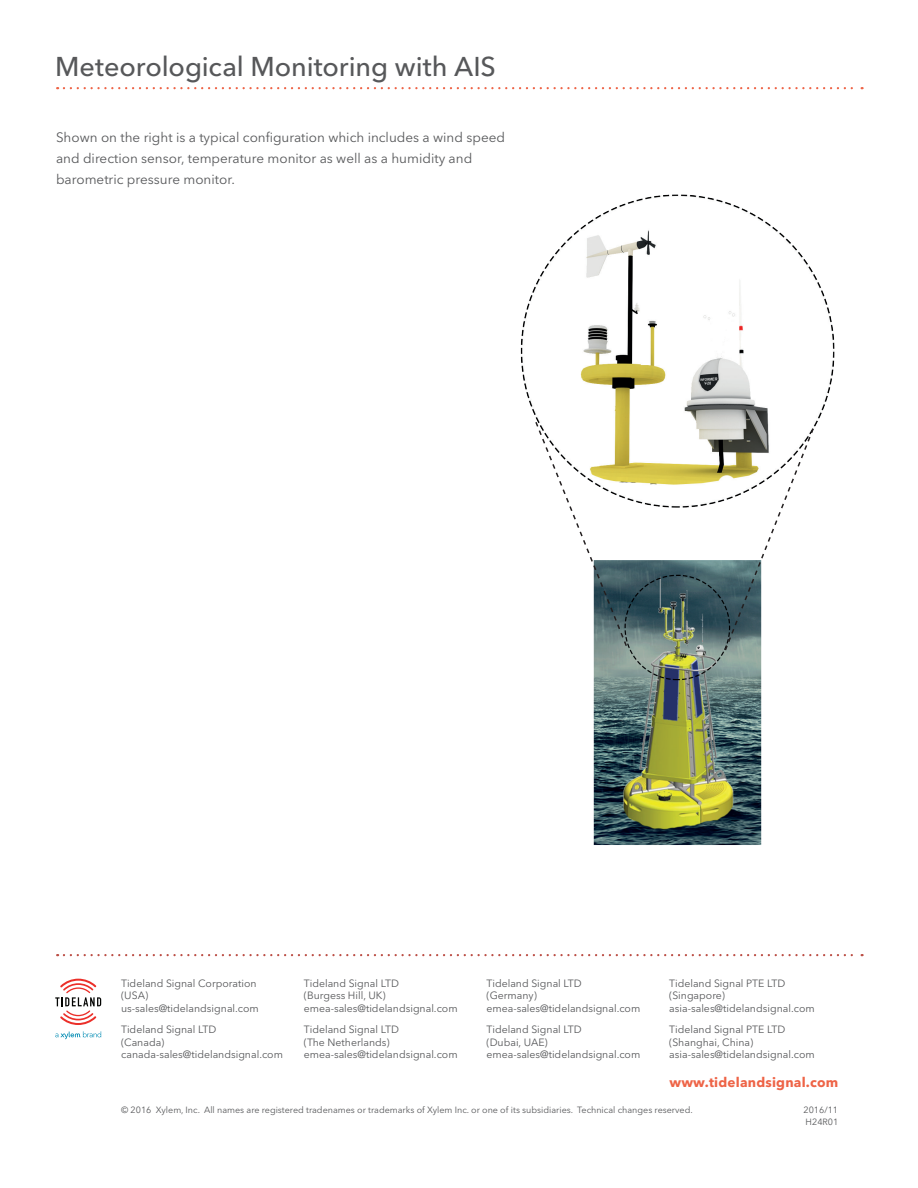
<style>
.page{position:relative;width:918px;height:1188px;background:#fff}
.page>*{position:absolute;margin:0;border:0;box-sizing:border-box;transform-origin:0 0}
.t1{font:500 27px "Avenir Next LT Pro";letter-spacing:-.005em;color:#57585a}
.t2{font:13.5px/21px "Avenir Next LT Pro";color:#57585a}
.t3{font:700 13.5px "Avenir Next LT Pro";letter-spacing:.015em;color:#ee6447}
.t4{font:10.5px/12.6px "Avenir Next LT Pro";color:#57585a}
.t5{font:9px/12px "Avenir Next LT Pro";color:#57585a}
</style>
<div class="page">
<svg style="left:64px;top:87px;width:799px;height:2px"></svg>
<svg style="left:64px;top:954px;width:799px;height:2px"></svg>
<svg style="left:55px;top:979px;width:46px;height:46px"></svg>
<svg style="left:55px;top:1031px;width:46px;height:8px"></svg>
<img style="left:520px;top:194px;width:315px;height:651px">
<svg style="left:534px;top:420px;width:94px;height:228px"></svg>
<svg style="left:723px;top:427px;width:92px;height:225px"></svg>
<h1 class="t1" style="left:55px;top:50px;width:442px">Meteorological Monitoring with AIS</h1>
<p class="t2" style="left:56px;top:127px;width:451px">Shown on the right is a typical configuration which includes a wind speed and direction sensor, temperature monitor as well as a humidity and barometric pressure monitor.</p>
<p class="t4" style="left:121px;top:977px;width:139px">Tideland Signal Corporation (USA) us-sales@tidelandsignal.com</p>
<p class="t4" style="left:121px;top:1023px;width:163px">Tideland Signal LTD<br>(Canada) canada-sales@tidelandsignal.com</p>
<p class="t4" style="left:304px;top:977px;width:155px">Tideland Signal LTD<br>(Burgess Hill, UK) emea-sales@tidelandsignal.com</p>
<p class="t4" style="left:304px;top:1023px;width:155px">Tideland Signal LTD<br>(The Netherlands) emea-sales@tidelandsignal.com</p>
<p class="t4" style="left:487px;top:977px;width:155px">Tideland Signal LTD<br>(Germany) emea-sales@tidelandsignal.com</p>
<p class="t4" style="left:487px;top:1023px;width:155px">Tideland Signal LTD<br>(Dubai, UAE) emea-sales@tidelandsignal.com</p>
<p class="t4" style="left:669px;top:977px;width:147px">Tideland Signal PTE LTD (Singapore) asia-sales@tidelandsignal.com</p>
<p class="t4" style="left:669px;top:1023px;width:147px">Tideland Signal PTE LTD (Shanghai, China) asia-sales@tidelandsignal.com</p>
<p class="t3" style="left:669px;top:1074px;width:170px">www.tidelandsignal.com</p>
<p class="t5" style="left:121px;top:1104px;width:573px">© 2016 Xylem, Inc. All names are registered tradenames or trademarks of Xylem Inc. or one of its subsidiaries. Technical changes reserved.</p>
<p class="t5" style="left:804px;top:1104px;width:36px">2016/11<br>H24R01</p>
</div>
